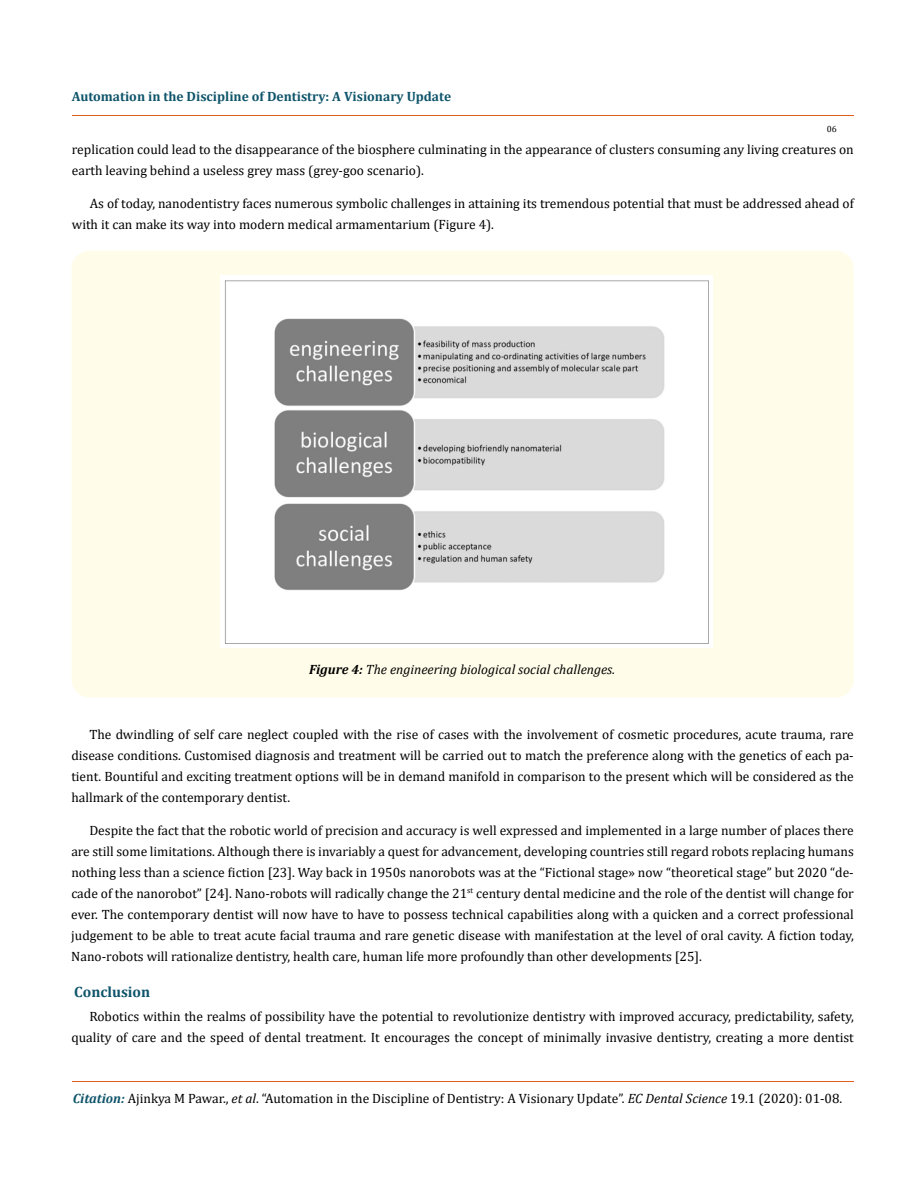
<style>
.page{position:relative;width:917px;height:1188px;background:#fff}
.page>*{position:absolute;margin:0;border:0;box-sizing:border-box;transform-origin:0 0}
.t1{font:700 15px "Cambria";color:#0e546a}
.t2{font:13.5px/21px "Cambria";color:#000}
.t3{font:700 13.5px "Cambria";color:#0e546a}
.t4{font:italic 13.5px "Cambria";color:#000}
.t5{font:9px "Cambria";color:#000}
.s1{font-weight:700}
.s2{font-weight:700;font-style:italic;color:#0e546a}
.s3{font-style:italic}
</style>
<div class="page">
<hr style="left:72px;top:115px;width:781px;height:1px;background:#e05d1a">
<hr style="left:72px;top:1082px;width:781px;height:1px;background:#e05d1a">
<div style="left:72px;top:251px;width:781px;height:447px;background:#fffde9;border-radius:18px"></div>
<img style="left:220px;top:275px;width:493px;height:372px">
<p class="t3" style="left:72px;top:87px;width:381px">Automation in the Discipline of Dentistry: A Visionary Update</p>
<p class="t5" style="left:826px;top:123px;width:11px">06</p>
<p class="t2" style="left:72px;top:138px;width:783px">replication could lead to the disappearance of the biosphere culminating in the appearance of clusters consuming any living creatures on earth leaving behind a useless grey mass (grey-goo scenario).</p>
<p class="t2" style="left:72px;top:192px;width:783px;text-indent:18px">As of today, nanodentistry faces numerous symbolic challenges in attaining its tremendous potential that must be addressed ahead of with it can make its way into modern medical armamentarium (Figure 4).</p>
<p class="t4" style="left:309px;top:660px;width:307px"><span class="s1">Figure 4:</span> The engineering biological social challenges.</p>
<p class="t2" style="left:71px;top:724px;width:784px;text-align:justify;text-indent:18px">The dwindling of self care neglect coupled with the rise of cases with the involvement of cosmetic procedures, acute trauma, rare disease conditions. Customised diagnosis and treatment will be carried out to match the preference along with the genetics of each pa&shy;tient. Bountiful and exciting treatment options will be in demand manifold in comparison to the present which will be considered as the hallmark of the contemporary dentist.</p>
<p class="t2" style="left:71px;top:820px;width:784px;text-align:justify;text-indent:18px">Despite the fact that the robotic world of precision and accuracy is well expressed and implemented in a large number of places there are still some limitations. Although there is invariably a quest for advancement, developing countries still regard robots replacing humans nothing less than a science fiction [23]. Way back in 1950s nanorobots was at the “Fictional stage» now “theoretical stage” but 2020 “de&shy;cade of the nanorobot” [24]. Nano-robots will radically change the 21<sup>st</sup> century dental medicine and the role of the dentist will change for ever. The contemporary dentist will now have to have to possess technical capabilities along with a quicken and a correct professional judgement to be able to treat acute facial trauma and rare genetic disease with manifestation at the level of oral cavity. A fiction today, Nano-robots will rationalize dentistry, health care, human life more profoundly than other developments [25].</p>
<p class="t1" style="left:74px;top:981px;width:77px">Conclusion</p>
<p class="t2" style="left:71px;top:1006px;width:784px;text-align:right">Robotics within the realms of possibility have the potential to revolutionize dentistry with improved accuracy, predictability, safety, quality of care and the speed of dental treatment. It encourages the concept of minimally invasive dentistry, creating a more dentist</p>
<p class="t2" style="left:73px;top:1088px;width:771px"><span class="s2">Citation:</span> Ajinkya M Pawar., <span class="s3">et al</span>. “Automation in the Discipline of Dentistry: A Visionary Update”. <span class="s3">EC Dental Science</span> 19.1 (2020): 01-08.</p>
</div>
